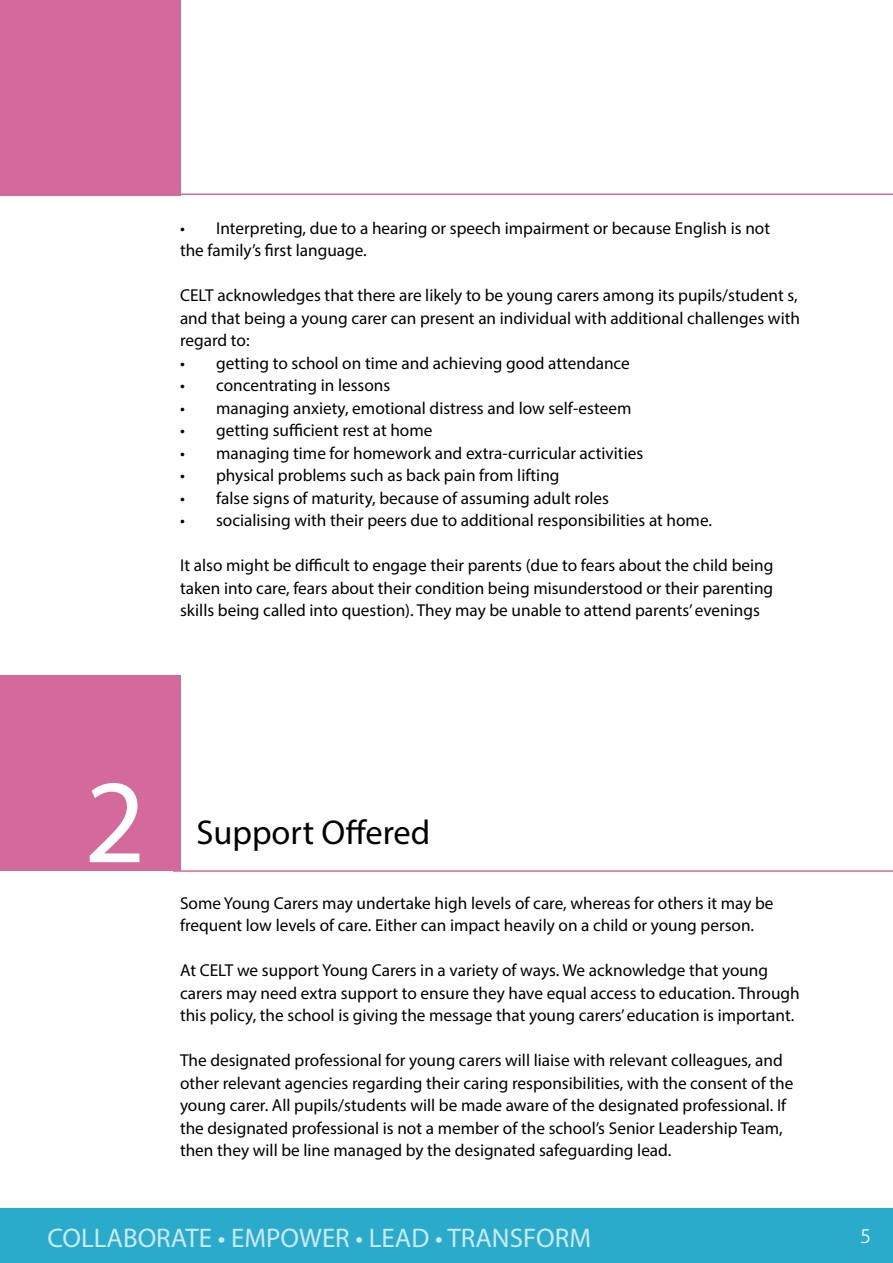
<style>
.page{position:relative;width:893px;height:1263px;background:#fff}
.page>*{position:absolute;margin:0;border:0;box-sizing:border-box;transform-origin:0 0}
.t1{font:119.85px "Myriad Pro";color:#fff}
.t2{font:34.5px "Myriad Pro";color:#000}
.t3{font:27px "Myriad Pro";color:#caeaf2}
.t4{font:300 19.5px "Aller";color:#fff}
.t5{font:17.25px/22.5px "Myriad Pro";color:#000}
</style>
<div class="page">
<hr style="left:181px;top:194px;width:712px;height:1px;background:#d4699b">
<div style="left:0;top:0;width:180px;height:196px;background:#d4699b"></div>
<div style="left:0;top:675px;width:180px;height:196px;background:#d4699b"></div>
<hr style="left:173px;top:870px;width:720px;height:2px;background:#d4699b">
<div style="left:0;top:1209px;width:893px;height:54px;background:#2babcc"></div>
<p class="t5" style="left:180px;top:216px;width:592px">• Interpreting, due to a hearing or speech impairment or because English is not the family’s first language.</p>
<p class="t5" style="left:180px;top:284px;width:621px">CELT acknowledges that there are likely to be young carers among its pupils/student s, and that being a young carer can present an individual with additional challenges with regard to:</p>
<p class="t5" style="left:180px;top:351px;width:451px">• getting to school on time and achieving good attendance</p>
<p class="t5" style="left:180px;top:374px;width:212px">• concentrating in lessons</p>
<p class="t5" style="left:180px;top:396px;width:453px">• managing anxiety, emotional distress and low self-esteem</p>
<p class="t5" style="left:180px;top:419px;width:254px">• getting sufficient rest at home</p>
<p class="t5" style="left:180px;top:441px;width:465px">• managing time for homework and extra-curricular activities</p>
<p class="t5" style="left:180px;top:464px;width:381px">• physical problems such as back pain from lifting</p>
<p class="t5" style="left:180px;top:486px;width:431px">• false signs of maturity, because of assuming adult roles</p>
<p class="t5" style="left:180px;top:509px;width:533px">• socialising with their peers due to additional responsibilities at home.</p>
<p class="t5" style="left:180px;top:554px;width:595px;text-align:justify">It also might be difficult to engage their parents (due to fears about the child being taken into care, fears about their condition being misunderstood or their parenting skills being called into question). They may be unable to attend parents’ evenings</p>
<h1 class="t1" style="left:84px;top:748px;width:63px">2</h1>
<h2 class="t2" style="left:196px;top:811px;width:236px">Support Offered</h2>
<p class="t5" style="left:180px;top:891px;width:595px">Some Young Carers may undertake high levels of care, whereas for others it may be frequent low levels of care. Either can impact heavily on a child or young person.</p>
<p class="t5" style="left:180px;top:959px;width:621px">At CELT we support Young Carers in a variety of ways. We acknowledge that young carers may need extra support to ensure they have equal access to education. Through this policy, the school is giving the message that young carers’ education is important.</p>
<p class="t5" style="left:180px;top:1049px;width:615px">The designated professional for young carers will liaise with relevant colleagues, and other relevant agencies regarding their caring responsibilities, with the consent of the young carer. All pupils/students will be made aware of the designated professional. If the designated professional is not a member of the school’s Senior Leadership Team, then they will be line managed by the designated safeguarding lead.</p>
<h3 class="t3" style="left:47px;top:1222px;width:545px">COLLABORATE • EMPOWER • LEAD • TRANSFORM</h3>
<p class="t4" style="left:860px;top:1224px;width:13px">5</p>
</div>
